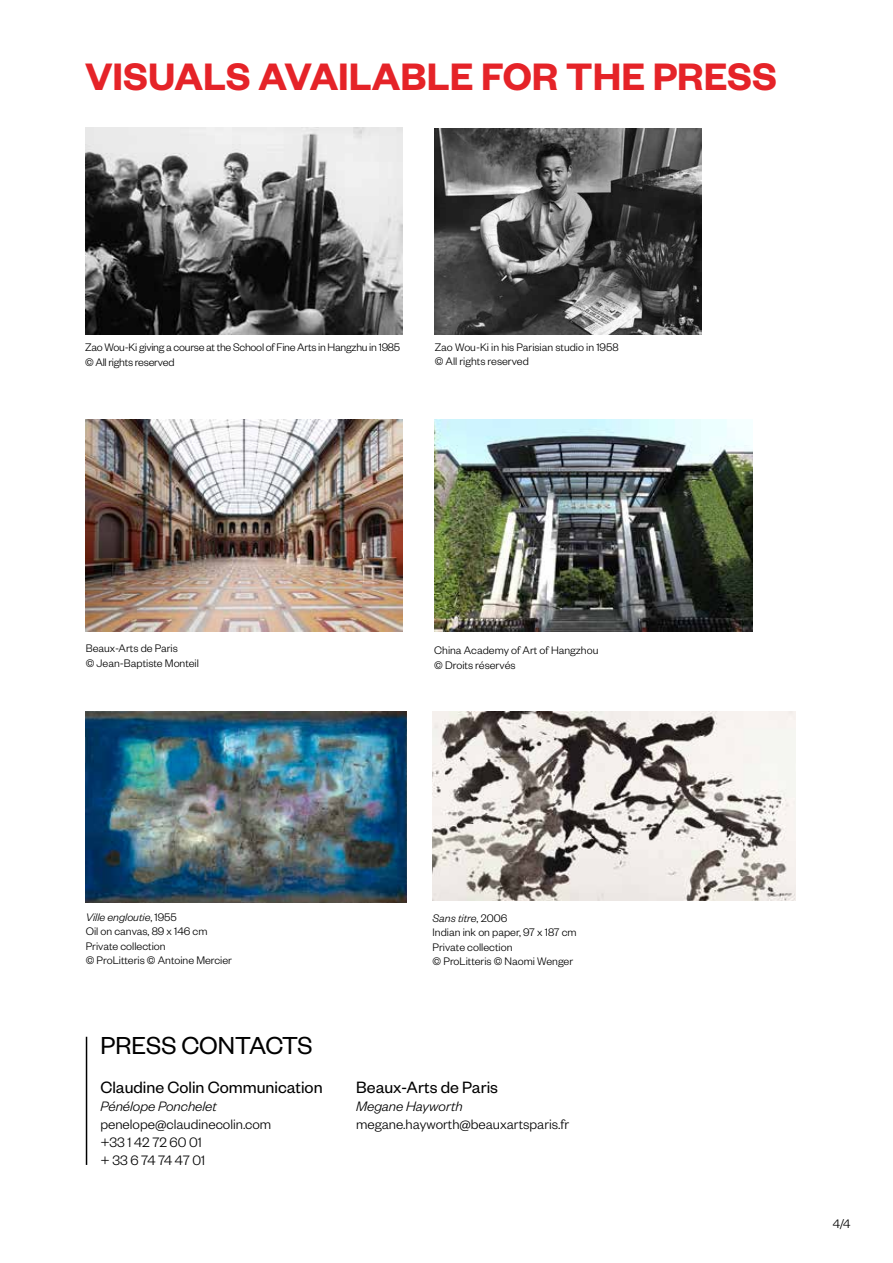
<style>
.page{position:relative;width:893px;height:1263px;background:#fff}
.page>*{position:absolute;margin:0;border:0;box-sizing:border-box;transform-origin:0 0}
.t1{font:600 42px "Founders Grotesk";color:#e52328}
.t2{font:27px "Founders Grotesk";color:#000}
.t3{font:18px "Founders Grotesk";color:#000}
.t4{font:300 15px/18px "Founders Grotesk";color:#000}
.t5{font:italic 300 15px "Founders Grotesk";color:#000}
.t6{font:300 13.5px "Founders Grotesk";color:#000}
.t7{font:300 12px/14.4px "Founders Grotesk";color:#000}
.t8{font:300 12px/14.4px "Founders Grotesk";letter-spacing:-.02em;color:#000}
.s1{font-style:italic}
</style>
<div class="page">
<img style="left:86px;top:711px;width:321px;height:192px">
<img style="left:433px;top:711px;width:363px;height:189px">
<img style="left:86px;top:420px;width:317px;height:211px">
<img style="left:86px;top:128px;width:317px;height:207px">
<img style="left:434px;top:420px;width:318px;height:211px">
<img style="left:434px;top:128px;width:267px;height:207px">
<hr style="left:86px;top:1037px;width:1px;height:128px;background:#000">
<h1 class="t1" style="left:85px;top:50px;width:694px">VISUALS AVAILABLE FOR THE PRESS</h1>
<p class="t8" style="left:85px;top:340px;width:317px">Zao Wou-Ki giving a course at the School of Fine Arts in Hangzhu in 1985 © All rights reserved</p>
<p class="t7" style="left:435px;top:339px;width:185px">Zao Wou-Ki in his Parisian studio in 1958 © All rights reserved</p>
<p class="t7" style="left:86px;top:640px;width:115px">Beaux-Arts de Paris<br>© Jean-Baptiste Monteil</p>
<p class="t7" style="left:434px;top:643px;width:166px">China Academy of Art of Hangzhou © Droits réservés</p>
<p class="t7" style="left:86px;top:909px;width:148px"><span class="s1">Ville engloutie</span>, 1955<br>Oil on canvas, 89 x 146 cm<br>Private collection<br>© ProLitteris © Antoine Mercier</p>
<p class="t7" style="left:433px;top:910px;width:146px"><span class="s1">Sans titre</span>, 2006<br>Indian ink on paper, 97 x 187 cm<br>Private collection<br>© ProLitteris © Naomi Wenger</p>
<h2 class="t2" style="left:100px;top:1029px;width:214px">PRESS CONTACTS</h2>
<h3 class="t3" style="left:100px;top:1076px;width:224px">Claudine Colin Communication</h3>
<p class="t5" style="left:100px;top:1097px;width:118px">Pénélope Ponchelet</p>
<p class="t4" style="left:100px;top:1114px;width:172px">penelope@claudinecolin.com +33 1 42 72 60 01<br>+ 33 6 74 74 47 01</p>
<h3 class="t3" style="left:356px;top:1076px;width:143px">Beaux-Arts de Paris</h3>
<p class="t5" style="left:356px;top:1097px;width:108px">Megane Hayworth</p>
<p class="t4" style="left:356px;top:1114px;width:215px">megane.hayworth@beauxartsparis.fr</p>
<p class="t6" style="left:833px;top:1215px;width:19px">4/4</p>
</div>
